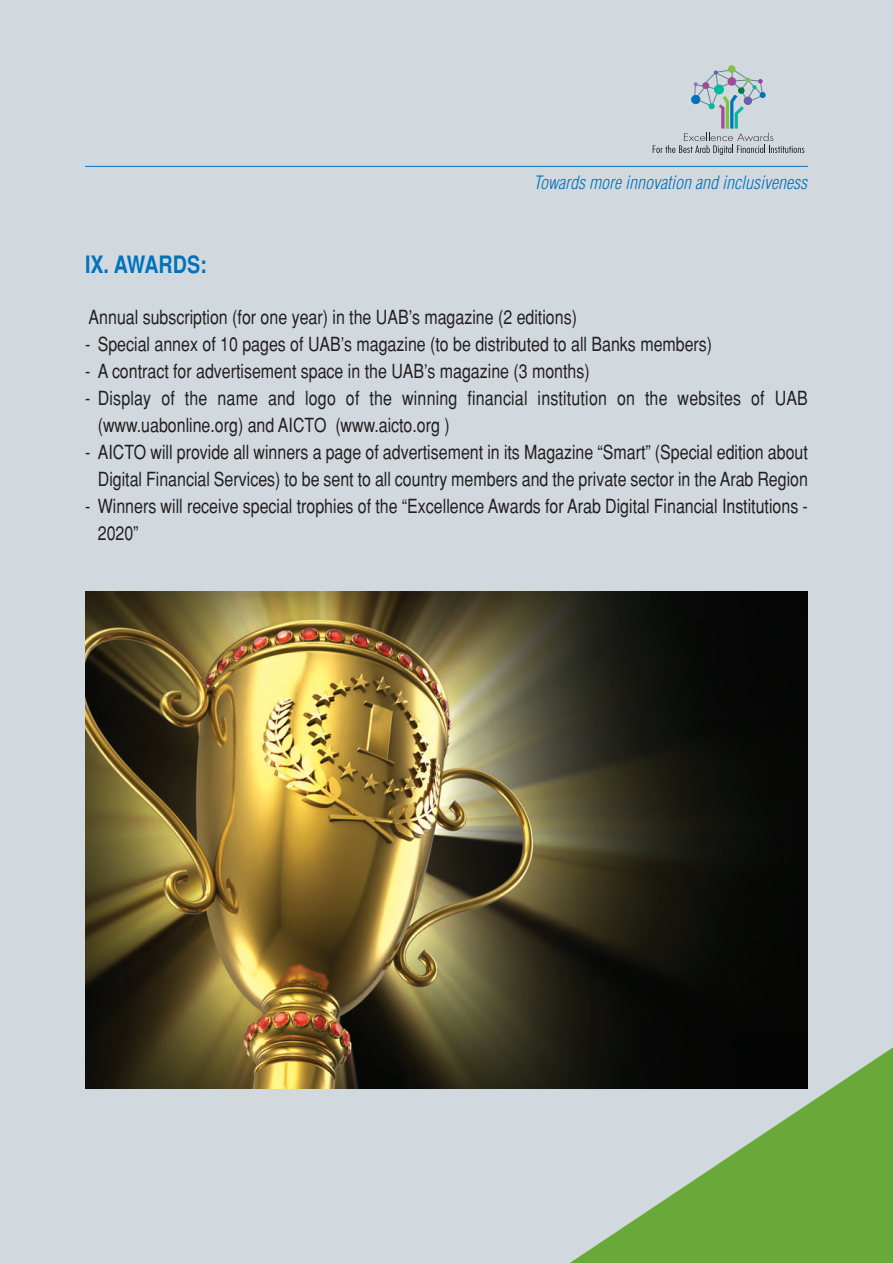
<style>
.page{position:relative;width:893px;height:1263px;background:#d2d9de}
.page>*{position:absolute;margin:0;border:0;box-sizing:border-box;transform-origin:0 0}
.t1{font:700 24px "Helvetica";color:#0073bc;scale:.82 1}
.t2{font:19.5px/27px "Helvetica";color:#231f20;scale:.82 1}
.t3{font:italic 300 condensed 18px "Helvetica";color:#0073bc}
</style>
<div class="page">
<div style="left:728px;top:65px;width:7px;height:8px;background:#7fc241;border-radius:50%"></div>
<svg style="left:653px;top:70px;width:151px;height:85px"></svg>
<hr style="left:85px;top:166px;width:723px;height:1px;background:#0073bc">
<svg style="left:570px;top:1047px;width:323px;height:216px;fill:#69a939"></svg>
<img style="left:85px;top:591px;width:723px;height:498px">
<p class="t3" style="left:534px;top:175px;width:279px">Towards more innovation and inclusiveness</p>
<p class="t1" style="left:85px;top:255px;width:150px">IX. AWARDS:</p>
<p class="t2" style="left:89px;top:305px;width:597px">Annual subscription (for one year) in the UAB’s magazine (2 editions)</p>
<p class="t2" style="left:85px;top:332px;width:766px">- Special annex of 10 pages of UAB’s magazine (to be distributed to all Banks members)</p>
<p class="t2" style="left:85px;top:359px;width:617px">- A contract for advertisement space in the UAB’s magazine (3 months)</p>
<p class="t2" style="left:98px;top:386px;width:867px;text-indent:-13px">- Display of the name and logo of the winning financial institution on the websites of UAB (www.uabonline.org) and AICTO (www.aicto.org )</p>
<p class="t2" style="left:85px;top:440px;width:883px;text-align:right">- AICTO will provide all winners a page of advertisement in its Magazine “Smart” (Special edition about<br>Digital Financial Services) to be sent to all country members and the private sector in the Arab Region</p>
<p class="t2" style="left:98px;top:494px;width:867px;text-indent:-13px">- Winners will receive special trophies of the “Excellence Awards for Arab Digital Financial Institutions -<br>2020”</p>
</div>
